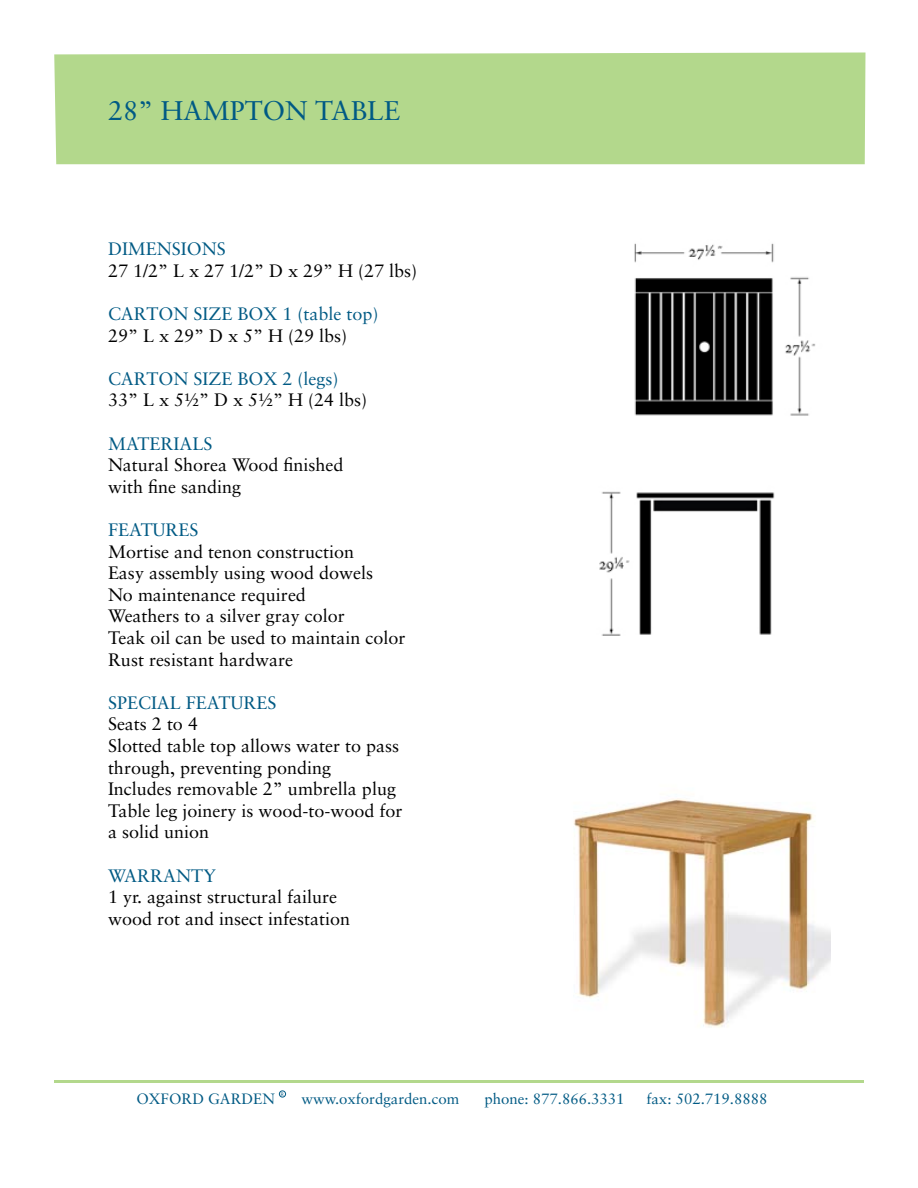
<style>
.page{position:relative;width:918px;height:1188px;background:#fff}
.page>*{position:absolute;margin:0;border:0;box-sizing:border-box;transform-origin:0 0}
.t1{font:27px "Sabon";color:#005a84}
.t2{font:18px/21.6px "Sabon";color:#000}
.t3{font:18px "Sabon";color:#005a84}
.t4{font:15px "Sabon";color:#005a84}
.t5{font:5.25px "Myriad Pro";color:#005a84}
</style>
<div class="page">
<img style="left:573px;top:798px;width:258px;height:229px">
<div style="left:54px;top:52px;width:811px;height:112px;background:#b3d88c"></div>
<hr style="left:54px;top:1080px;width:810px;height:3px;background:#b3d88c">
<div style="left:279px;top:1091px;width:7px;height:6px;border:1px solid #005a84;border-radius:50%"></div>
<img style="left:634px;top:243px;width:182px;height:173px">
<img style="left:599px;top:491px;width:176px;height:145px">
<h1 class="t1" style="left:108px;top:94px;width:293px">28” HAMPTON TABLE</h1>
<p class="t3" style="left:108px;top:238px;width:119px">DIMENSIONS</p>
<p class="t2" style="left:108px;top:260px;width:311px">27 1/2” L x 27 1/2” D x 29” H (27 lbs)</p>
<p class="t3" style="left:108px;top:303px;width:272px">CARTON SIZE BOX 1 (table top)</p>
<p class="t2" style="left:108px;top:324px;width:241px">29” L x 29” D x 5” H (29 lbs)</p>
<p class="t3" style="left:108px;top:368px;width:232px">CARTON SIZE BOX 2 (legs)</p>
<p class="t2" style="left:108px;top:389px;width:261px">33” L x 5½” D x 5½” H (24 lbs)</p>
<p class="t3" style="left:108px;top:433px;width:106px">MATERIALS</p>
<p class="t2" style="left:108px;top:454px;width:237px">Natural Shorea Wood finished with fine sanding</p>
<p class="t3" style="left:108px;top:519px;width:92px">FEATURES</p>
<p class="t2" style="left:108px;top:540px;width:299px">Mortise and tenon construction<br>Easy assembly using wood dowels<br>No maintenance required<br>Weathers to a silver gray color<br>Teak oil can be used to maintain color<br>Rust resistant hardware</p>
<p class="t3" style="left:108px;top:692px;width:170px">SPECIAL FEATURES</p>
<p class="t2" style="left:108px;top:713px;width:296px">Seats 2 to 4<br>Slotted table top allows water to pass through, preventing ponding<br>Includes removable 2” umbrella plug<br>Table leg joinery is wood-to-wood for a solid union</p>
<p class="t3" style="left:108px;top:865px;width:110px">WARRANTY</p>
<p class="t2" style="left:108px;top:886px;width:244px">1 yr. against structural failure wood rot and insect infestation</p>
<p class="t4" style="left:136px;top:1090px;width:140px">OXFORD GARDEN</p>
<p class="t5" style="left:281px;top:1091px;width:4px">R</p>
<p class="t4" style="left:302px;top:1090px;width:159px">www.oxfordgarden.com</p>
<p class="t4" style="left:485px;top:1090px;width:142px">phone: 877.866.3331</p>
<p class="t4" style="left:647px;top:1090px;width:122px">fax: 502.719.8888</p>
</div>
